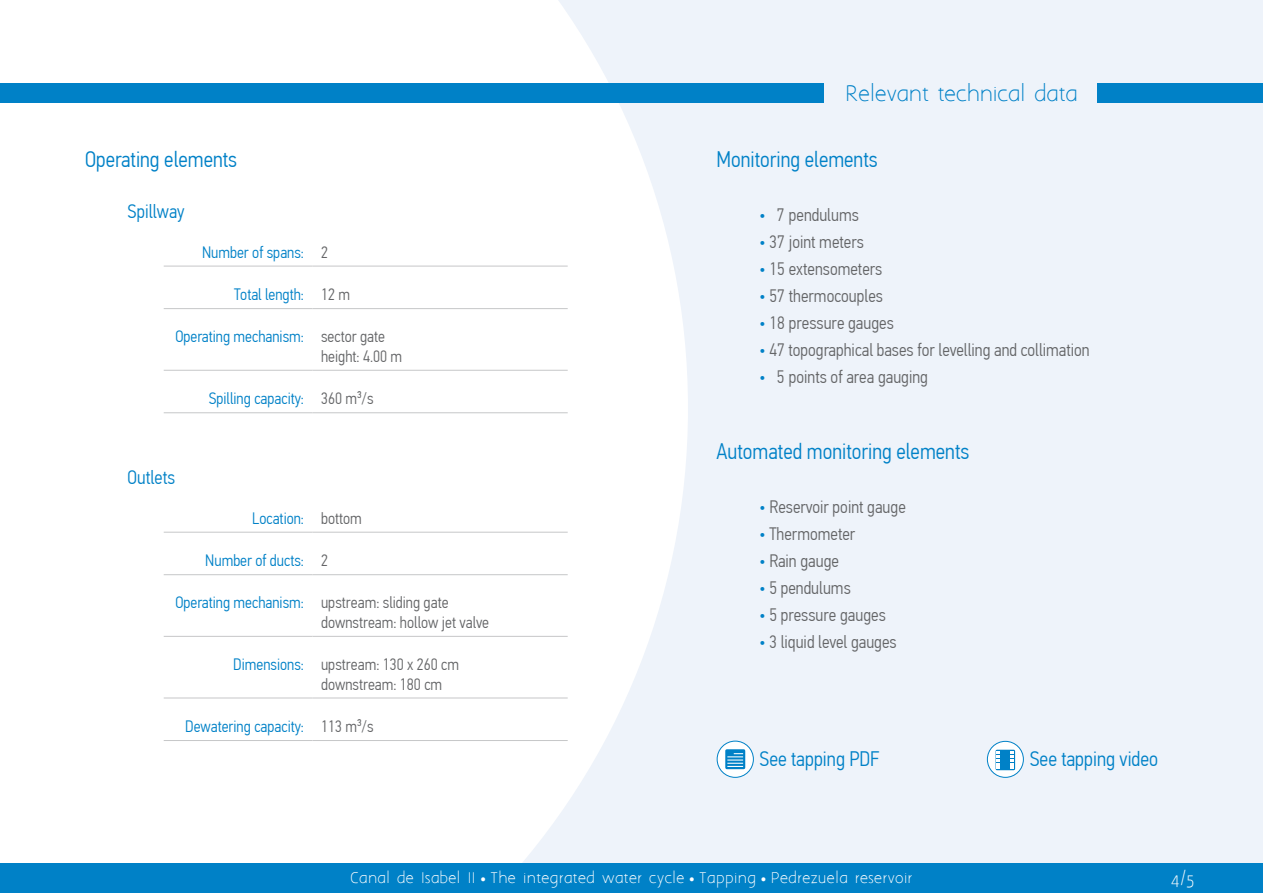
<style>
.page{position:relative;width:1263px;height:893px;background:#eef3fa}
.page>*{position:absolute;margin:0;border:0;box-sizing:border-box;transform-origin:0 0}
.t1{font:300 22.5px "PF Din Text Cond Pro";color:#0081c7}
.t2{font:300 21px "PF Din Text Cond Pro";color:#0081c7}
.t3{font:19.5px "Aaargh Normal";color:#0081c7}
.t4{font:300 19.5px "PF Din Text Cond Pro";color:#0081c7}
.t5{font:300 18px "PF Din Text Cond Pro";color:#646567}
.t6{font:300 16.5px/19.5px "PF Din Text Cond Pro";color:#646567}
.t7{font:300 16.5px "PF Din Text Cond Pro";color:#0081c7}
.t8{font:16.5px "Aaargh Normal";color:#fff}
.t9{font:13.5px "Aaargh Normal";letter-spacing:.035em;color:#fff}
.s1{color:#646567}
.s2{color:#0081c7}
.s3{font-family:"PF Din Text Pro";font-weight:500}
</style>
<div class="page">
<div style="left:0;top:0;width:688px;height:863px;background:#fff"></div>
<div style="left:0;top:83px;width:823px;height:19px;background:#0081c7"></div>
<div style="left:1097px;top:83px;width:166px;height:19px;background:#0081c7"></div>
<div style="left:0;top:863px;width:1263px;height:30px;background:#0081c7"></div>
<hr style="left:164px;top:266px;width:149px;height:1px;background:#c6c7c8">
<hr style="left:313px;top:266px;width:255px;height:1px;background:#c6c7c8">
<hr style="left:164px;top:308px;width:149px;height:1px;background:#c6c7c8">
<hr style="left:313px;top:308px;width:255px;height:1px;background:#c6c7c8">
<hr style="left:164px;top:370px;width:149px;height:1px;background:#c6c7c8">
<hr style="left:313px;top:370px;width:255px;height:1px;background:#c6c7c8">
<hr style="left:164px;top:412px;width:149px;height:1px;background:#c6c7c8">
<hr style="left:313px;top:412px;width:255px;height:1px;background:#c6c7c8">
<hr style="left:164px;top:532px;width:149px;height:1px;background:#c6c7c8">
<hr style="left:313px;top:532px;width:255px;height:1px;background:#c6c7c8">
<hr style="left:164px;top:574px;width:149px;height:1px;background:#c6c7c8">
<hr style="left:313px;top:574px;width:255px;height:1px;background:#c6c7c8">
<hr style="left:164px;top:636px;width:149px;height:1px;background:#c6c7c8">
<hr style="left:313px;top:636px;width:255px;height:1px;background:#c6c7c8">
<hr style="left:164px;top:698px;width:149px;height:1px;background:#c6c7c8">
<hr style="left:313px;top:698px;width:255px;height:1px;background:#c6c7c8">
<hr style="left:164px;top:740px;width:149px;height:1px;background:#c6c7c8">
<hr style="left:313px;top:740px;width:255px;height:1px;background:#c6c7c8">
<svg style="left:717px;top:741px;width:36px;height:36px"></svg>
<div style="left:717px;top:741px;width:36px;height:36px;border:1px solid #0081c7;border-radius:50%"></div>
<div style="left:725px;top:749px;width:20px;height:20px;background:#0081c7;border-radius:2px"></div>
<svg style="left:727px;top:753px;width:16px;height:14px"></svg>
<svg style="left:987px;top:741px;width:36px;height:36px"></svg>
<div style="left:987px;top:741px;width:36px;height:36px;border:1px solid #0081c7;border-radius:50%"></div>
<div style="left:995px;top:750px;width:20px;height:20px;background:#0081c7;border-radius:2px"></div>
<svg style="left:997px;top:751px;width:3px;height:18px"></svg>
<svg style="left:1011px;top:751px;width:3px;height:18px"></svg>
<p class="t1" style="left:85px;top:146px;width:154px">Operating elements</p>
<p class="t4" style="left:128px;top:200px;width:59px">Spillway</p>
<p class="t7" style="left:202px;top:242px;width:127px">Number of spans: <span class="s1">2</span></p>
<p class="t7" style="left:234px;top:285px;width:117px">Total length: <span class="s1">12 m</span></p>
<p class="t6" style="left:321px;top:327px;width:83px;text-indent:-146px"><span class="s2">Operating mechanism:</span> sector gate height: 4.00 m</p>
<p class="t7" style="left:209px;top:389px;width:167px">Spilling capacity: <span class="s1">360 m³/s</span></p>
<p class="t4" style="left:128px;top:466px;width:49px">Outlets</p>
<p class="t7" style="left:252px;top:509px;width:111px">Location: <span class="s1">bottom</span></p>
<p class="t7" style="left:205px;top:551px;width:124px">Number of ducts: <span class="s1">2</span></p>
<p class="t6" style="left:321px;top:593px;width:169px;text-indent:-146px"><span class="s2">Operating mechanism:</span> upstream: sliding gate downstream: hollow jet valve</p>
<p class="t6" style="left:321px;top:655px;width:140px;text-indent:-88px"><span class="s2">Dimensions:</span> upstream: 130 x 260 cm downstream: 180 cm</p>
<p class="t7" style="left:185px;top:717px;width:190px">Dewatering capacity: <span class="s1">113 m³/s</span></p>
<p class="t3" style="left:845px;top:82px;width:234px">Relevant technical data</p>
<p class="t1" style="left:716px;top:146px;width:163px">Monitoring elements</p>
<p class="t5" style="left:759px;top:204px;width:101px"><span class="s2">•</span> 7 pendulums</p>
<p class="t5" style="left:759px;top:231px;width:106px"><span class="s2">•</span> 37 joint meters</p>
<p class="t5" style="left:759px;top:258px;width:125px"><span class="s2">•</span> 15 extensometers</p>
<p class="t5" style="left:759px;top:285px;width:125px"><span class="s2">•</span> 57 thermocouples</p>
<p class="t5" style="left:759px;top:312px;width:136px"><span class="s2">•</span> 18 pressure gauges</p>
<p class="t5" style="left:759px;top:339px;width:332px"><span class="s2">•</span> 47 topographical bases for levelling and collimation</p>
<p class="t5" style="left:759px;top:366px;width:170px"><span class="s2">•</span> 5 points of area gauging</p>
<p class="t1" style="left:716px;top:439px;width:254px">Automated monitoring elements</p>
<p class="t5" style="left:759px;top:497px;width:148px"><span class="s2">•</span> Reservoir point gauge</p>
<p class="t5" style="left:759px;top:524px;width:98px"><span class="s2">•</span> Thermometer</p>
<p class="t5" style="left:759px;top:551px;width:81px"><span class="s2">•</span> Rain gauge</p>
<p class="t5" style="left:759px;top:578px;width:93px"><span class="s2">•</span> 5 pendulums</p>
<p class="t5" style="left:759px;top:605px;width:128px"><span class="s2">•</span> 5 pressure gauges</p>
<p class="t5" style="left:759px;top:632px;width:139px"><span class="s2">•</span> 3 liquid level gauges</p>
<p class="t2" style="left:759px;top:747px;width:121px">See tapping PDF</p>
<p class="t2" style="left:1030px;top:747px;width:130px">See tapping video</p>
<p class="t9" style="left:350px;top:870px;width:563px">Canal de Isabel II <span class="s3">•</span> The integrated water cycle <span class="s3">•</span> Tapping <span class="s3">•</span> Pedrezuela reservoir</p>
<p class="t8" style="left:1171px;top:869px;width:24px">4/5</p>
</div>
